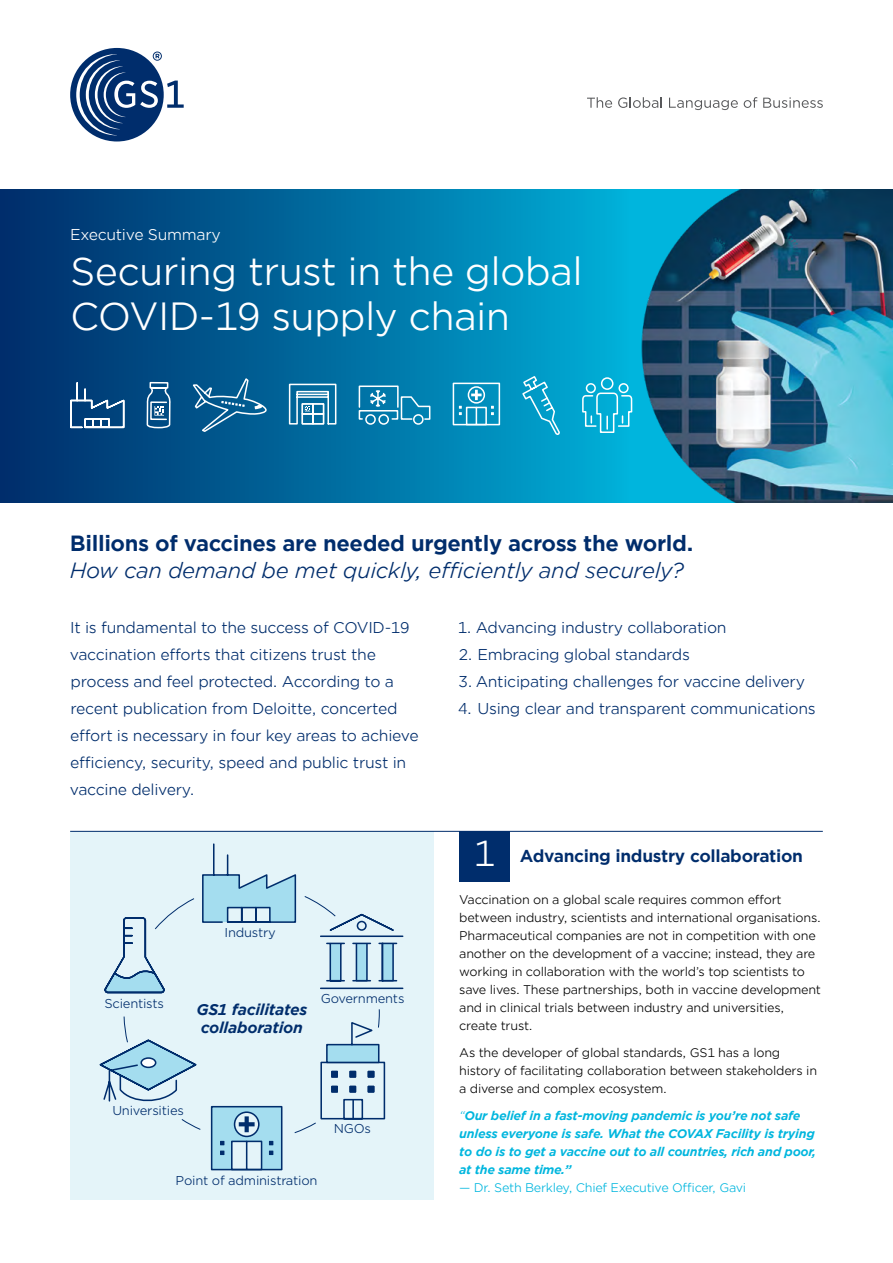
<style>
.page{position:relative;width:893px;height:1263px;background:#fff}
.page>*{position:absolute;margin:0;border:0;box-sizing:border-box;transform-origin:0 0}
._3_Cover_Title_2__25{font:37.5px/45px "Gotham Office";letter-spacing:-.02em;color:#fff}
.t1{font:34.5px "Gotham Office";color:#fff}
._4_Cover_Title_3__18{font:700 21px/27px "Gotham Office";letter-spacing:-.02em;color:#002d6c}
._13_Subhead_1__11pt{font:700 16.5px "Gotham Office";letter-spacing:-.02em;color:#002d6c}
._12_Intro_Text__10pt{font:15px/27px "Gotham Office";letter-spacing:-.02em;color:#002d6c}
._13_Subhead_1__11pt-2{font:italic 700 15px/18px "Gotham Office";letter-spacing:-.02em;color:#002d6c}
._1_Cover_Preline__10{font:15px "Gotham Office";letter-spacing:-.02em;color:#fff}
.t2{font:12.3px "Gotham Office";letter-spacing:-.02em;color:#002d6c}
._16_Body_Text__8pt{font:12px/18px "Gotham Office";letter-spacing:-.02em;color:#000}
._16_Body_Text__8pt-2{font:italic 700 12px/18px "Gotham Office";letter-spacing:-.025em;color:#00b6de}
._16_Body_Text__8pt-3{font:12px "Gotham Office";letter-spacing:-.025em;color:#00b6de}
.s1{font-weight:400;font-style:italic}
.s2{font-weight:400}
</style>
<div class="page">
<svg style="left:587px;top:97px;width:25px;height:11px"></svg>
<svg style="left:618px;top:97px;width:44px;height:11px"></svg>
<svg style="left:669px;top:98px;width:69px;height:12px"></svg>
<svg style="left:744px;top:97px;width:13px;height:11px"></svg>
<svg style="left:763px;top:97px;width:60px;height:11px"></svg>
<div style="left:70px;top:48px;width:94px;height:93px;background:#002d6c;border-radius:50%"></div>
<svg style="left:76px;top:52px;width:108px;height:83px"></svg>
<div style="left:70px;top:831px;width:364px;height:368px;background:#e4f4f9"></div>
<svg style="left:100px;top:843px;width:304px;height:328px"></svg>
<svg style="left:0;top:190px;width:622px;height:312px;background:#00699d"></svg>
<img style="left:622px;top:190px;width:271px;height:312px">
<div style="left:459px;top:831px;width:50px;height:50px;background:#002d6c"></div>
<hr style="left:70px;top:831px;width:753px;height:1px;background:#002d6c">
<svg style="left:581px;top:376px;width:51px;height:58px;background:#2bbadc"></svg>
<svg style="left:70px;top:376px;width:491px;height:59px;background:#1f7daa"></svg>
<p class="_1_Cover_Preline__10" style="left:70px;top:224px;width:152px">Executive Summary</p>
<p class="_3_Cover_Title_2__25" style="left:70px;top:247px;width:514px">Securing trust in the global<br>COVID-19 supply chain</p>
<p class="_4_Cover_Title_3__18" style="left:70px;top:529px;width:625px">Billions of vaccines are needed urgently across the world.<br><span class="s1">How can demand be met quickly, efficiently and securely?</span></p>
<p class="_12_Intro_Text__10pt" style="left:70px;top:614px;width:350px">It is fundamental to the success of COVID-19 vaccination efforts that citizens trust the process and feel protected. According to a recent publication from Deloitte, concerted effort is necessary in four key areas to achieve efficiency, security, speed and public trust in vaccine delivery.</p>
<p class="_12_Intro_Text__10pt" style="left:458px;top:614px;width:270px">1. Advancing industry collaboration</p>
<p class="_12_Intro_Text__10pt" style="left:459px;top:641px;width:233px">2. Embracing global standards</p>
<p class="_12_Intro_Text__10pt" style="left:458px;top:668px;width:348px">3. Anticipating challenges for vaccine delivery</p>
<p class="_12_Intro_Text__10pt" style="left:458px;top:695px;width:359px">4. Using clear and transparent communications</p>
<p class="t2" style="left:104px;top:995px;width:61px">Scientists</p>
<p class="t2" style="left:225px;top:924px;width:53px">Industry</p>
<p class="_13_Subhead_1__11pt-2" style="left:196px;top:1000px;width:113px">GS1 facilitates collaboration</p>
<p class="t2" style="left:321px;top:990px;width:85px">Governments</p>
<p class="t2" style="left:112px;top:1102px;width:73px">Universities</p>
<p class="t2" style="left:334px;top:1120px;width:39px">NGOs</p>
<p class="t2" style="left:176px;top:1172px;width:143px">Point of administration</p>
<p class="t1" style="left:473px;top:830px;width:23px">1</p>
<p class="_13_Subhead_1__11pt" style="left:520px;top:845px;width:285px">Advancing industry collaboration</p>
<p class="_16_Body_Text__8pt" style="left:459px;top:890px;width:363px">Vaccination on a global scale requires common effort between industry, scientists and international organisations.<br>Pharmaceutical companies are not in competition with one another on the development of a vaccine; instead, they are working in collaboration with the world’s top scientists to save lives. These partnerships, both in vaccine development and in clinical trials between industry and universities, create trust.</p>
<p class="_16_Body_Text__8pt" style="left:459px;top:1043px;width:359px">As the developer of global standards, GS1 has a long history of facilitating collaboration between stakeholders in a diverse and complex ecosystem.</p>
<p class="_16_Body_Text__8pt-2" style="left:459px;top:1106px;width:359px"><span class="s2">“</span>Our belief in a fast-moving pandemic is you’re not safe unless everyone is safe. What the COVAX Facility is trying to do is to get a vaccine out to all countries, rich and poor, at the same time.”</p>
<p class="_16_Body_Text__8pt-3" style="left:459px;top:1179px;width:289px">— Dr. Seth Berkley, Chief Executive Officer, Gavi</p>
</div>
